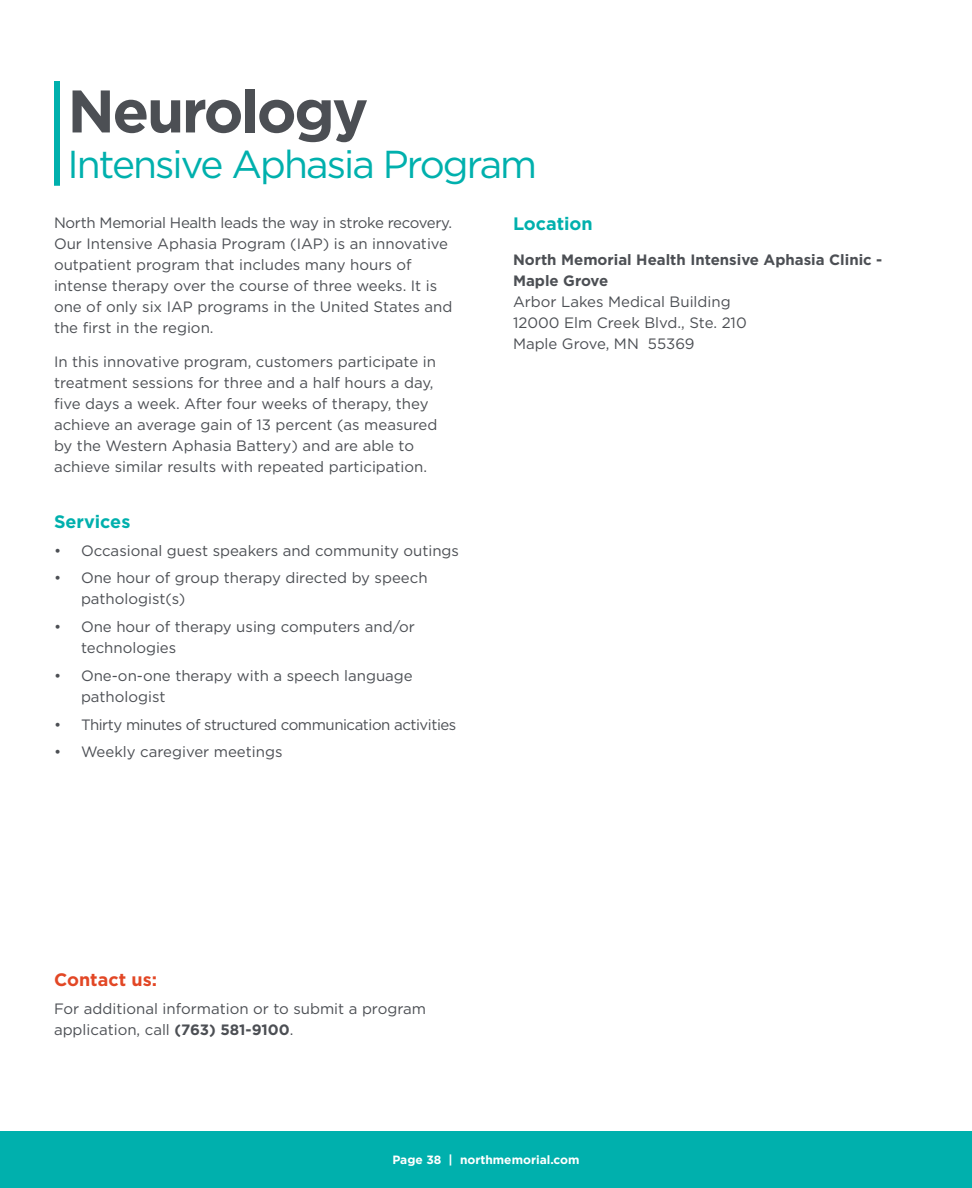
<style>
.page{position:relative;width:972px;height:1188px;background:#fff}
.page>*{position:absolute;margin:0;border:0;box-sizing:border-box;transform-origin:0 0}
.t1{font:700 60px "Gotham";letter-spacing:-.04em;color:#4c4f54}
.t2{font:38.85px "Gotham";letter-spacing:-.05em;color:#00b0ad}
.t3{font:700 18px "Gotham";color:#00b0ad}
.t4{font:700 18px "Gotham";color:#e24725}
.t5{font:15px/21px "Gotham";color:#4c4f54}
.t6{font:15px "Gotham";letter-spacing:-.03em;color:#4c4f54}
.t7{font:700 12px "Gotham";color:#fff}
.s1{font-weight:700}
</style>
<div class="page">
<div style="left:0;top:1131px;width:972px;height:57px;background:#00b0ad"></div>
<div style="left:54px;top:81px;width:6px;height:105px;background:#00b0ad"></div>
<p class="t1" style="left:68px;top:71px;width:302px">Neurology</p>
<p class="t2" style="left:68px;top:140px;width:471px">Intensive Aphasia Program</p>
<p class="t5" style="left:54px;top:212px;width:400px">North Memorial Health leads the way in stroke recovery.<br>Our Intensive Aphasia Program (IAP) is an innovative outpatient program that includes many hours of intense therapy over the course of three weeks. It is one of only six IAP programs in the United States and the first in the region.</p>
<p class="t5" style="left:54px;top:351px;width:385px">In this innovative program, customers participate in treatment sessions for three and a half hours a day, five days a week. After four weeks of therapy, they achieve an average gain of 13 percent (as measured by the Western Aphasia Battery) and are able to achieve similar results with repeated participation.</p>
<p class="t3" style="left:54px;top:510px;width:78px">Services</p>
<p class="t5" style="left:54px;top:540px;width:407px">• Occasional guest speakers and community outings</p>
<p class="t5" style="left:81px;top:567px;width:348px;text-indent:-27px">• One hour of group therapy directed by speech pathologist(s)</p>
<p class="t5" style="left:81px;top:616px;width:336px;text-indent:-27px">• One hour of therapy using computers and/or technologies</p>
<p class="t5" style="left:81px;top:665px;width:333px;text-indent:-27px">• One-on-one therapy with a speech language pathologist</p>
<p class="t6" style="left:54px;top:715px;width:404px">• Thirty minutes of structured communication activities</p>
<p class="t5" style="left:54px;top:741px;width:230px">• Weekly caregiver meetings</p>
<p class="t3" style="left:513px;top:212px;width:81px">Location</p>
<p class="t5" style="left:513px;top:249px;width:371px"><span class="s1">North Memorial Health Intensive Aphasia Clinic -<br>Maple Grove<br></span>Arbor Lakes Medical Building<br>12000 Elm Creek Blvd., Ste. 210<br>Maple Grove, MN 55369</p>
<p class="t4" style="left:54px;top:968px;width:105px">Contact us:</p>
<p class="t5" style="left:54px;top:998px;width:374px">For additional information or to submit a program application, call <span class="s1">(763) 581-9100</span>.</p>
<p class="t7" style="left:392px;top:1152px;width:189px">Page 38 | northmemorial.com</p>
</div>
